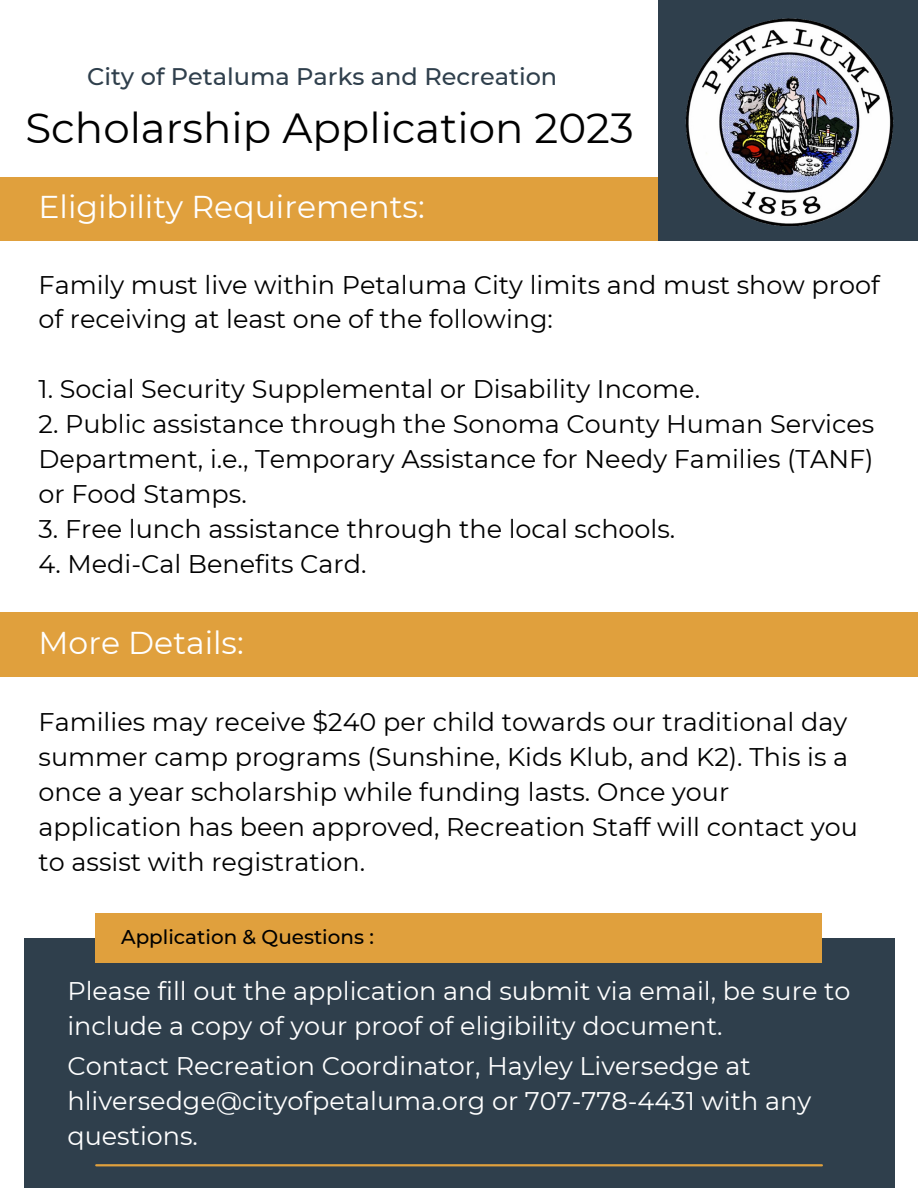
<style>
.page{position:relative;width:918px;height:1188px;background:#fff}
.page>*{position:absolute;margin:0;border:0;box-sizing:border-box;transform-origin:0 0}
.t1{font:42px "Montserrat";color:#000}
.t2{font:31.5px "Montserrat";color:#fff}
.t3{font:25.5px/34.8px "Montserrat";color:#000}
.t4{font:25.5px/34.8px "Montserrat";color:#fff}
.t5{font:500 24px "Montserrat";color:#2f3f4c}
.t6{font:500 19.95px "Montserrat";color:#000}
</style>
<div class="page">
<div style="left:658px;top:0;width:260px;height:240px;background:#2f3f4c"></div>
<div style="left:0;top:177px;width:658px;height:63px;background:#e0a03d"></div>
<div style="left:0;top:613px;width:918px;height:63px;background:#e0a03d"></div>
<div style="left:24px;top:938px;width:870px;height:250px;background:#2f3f4c"></div>
<div style="left:95px;top:913px;width:727px;height:49px;background:#e0a03d"></div>
<hr style="left:96px;top:1164px;width:726px;height:2px;background:#e0a03d">
<img style="left:685px;top:18px;width:209px;height:208px">
<p class="t5" style="left:87px;top:62px;width:472px">City of Petaluma Parks and Recreation</p>
<h1 class="t1" style="left:25px;top:103px;width:610px">Scholarship Application 2023</h1>
<p class="t2" style="left:39px;top:188px;width:388px">Eligibility Requirements:</p>
<p class="t3" style="left:39px;top:267px;width:843px">Family must live within Petaluma City limits and must show proof of receiving at least one of the following:</p>
<p class="t3" style="left:39px;top:372px;width:663px">1. Social Security Supplemental or Disability Income.</p>
<p class="t3" style="left:39px;top:407px;width:837px;text-align:justify">2. Public assistance through the Sonoma County Human Services Department, i.e., Temporary Assistance for Needy Families (TANF) or Food Stamps.</p>
<p class="t3" style="left:39px;top:511px;width:638px">3. Free lunch assistance through the local schools.</p>
<p class="t3" style="left:39px;top:546px;width:329px">4. Medi-Cal Benefits Card.</p>
<p class="t2" style="left:39px;top:623px;width:207px">More Details:</p>
<p class="t3" style="left:39px;top:705px;width:821px">Families may receive $240 per child towards our traditional day summer camp programs (Sunshine, Kids Klub, and K2). This is a once a year scholarship while funding lasts. Once your application has been approved, Recreation Staff will contact you to assist with registration.</p>
<p class="t6" style="left:121px;top:925px;width:254px">Application &amp; Questions :</p>
<p class="t4" style="left:67px;top:974px;width:785px">Please fill out the application and submit via email, be sure to include a copy of your proof of eligibility document.</p>
<p class="t4" style="left:67px;top:1048px;width:745px">Contact Recreation Coordinator, Hayley Liversedge at hliversedge@cityofpetaluma.org or 707-778-4431 with any questions.</p>
</div>
